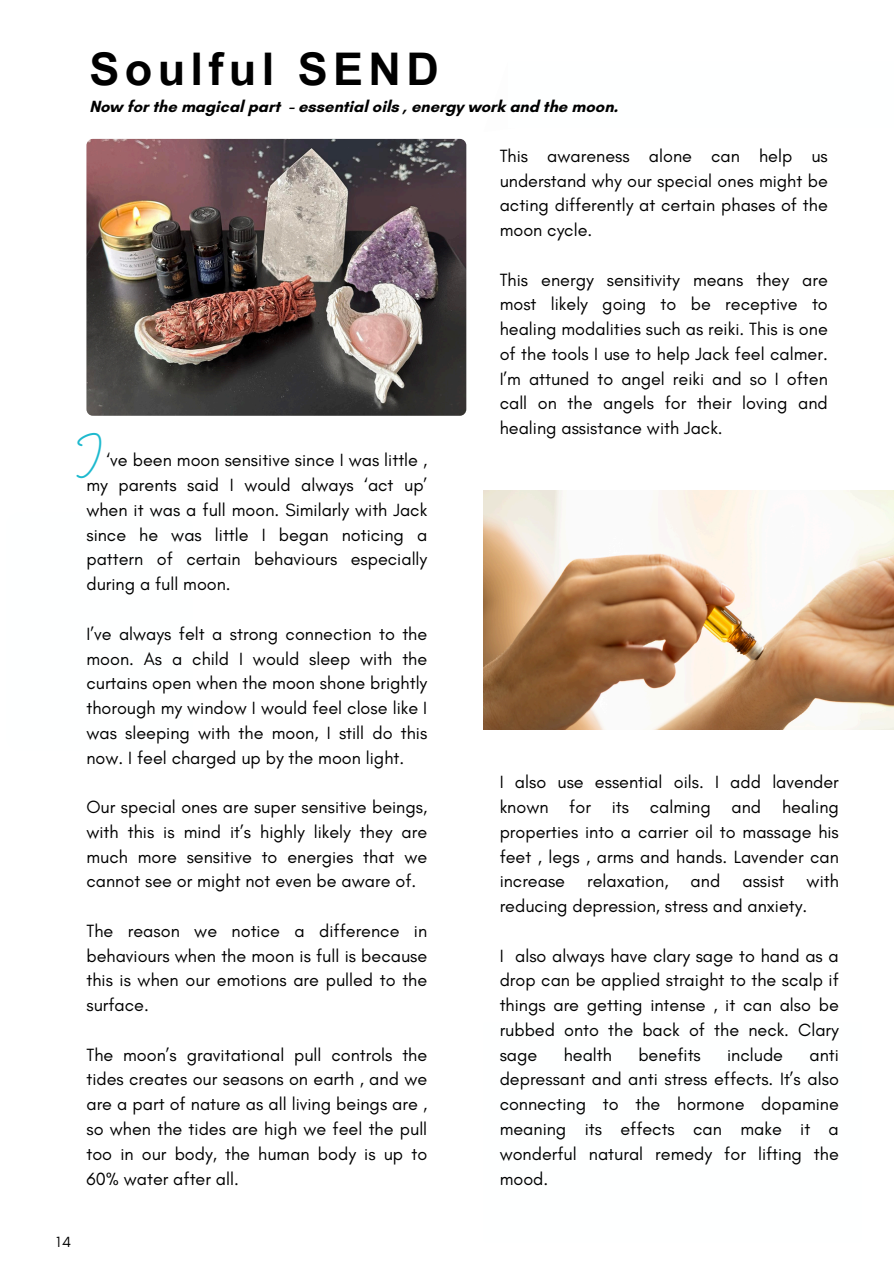
<style>
.page{position:relative;width:894px;height:1264px;background:#fff}
.page>*{position:absolute;margin:0;border:0;box-sizing:border-box;transform-origin:0 0}
.t1{font:700 45px "Arial Unicode MS";letter-spacing:.12em;color:#000}
.t2{font:37.5px "Halimun";color:#1db9ce}
.t3{font:18px/24.8px "Glacial Indifference";color:#000;text-align:justify}
.t4{font:700 16.5px "Glacial Indifference";color:#000}
.t5{font:15px "Glacial Indifference";color:#000}
</style>
<div class="page">
<img style="left:86px;top:139px;width:380px;height:276px;border-radius:6px">
<img style="left:483px;top:491px;width:410px;height:238px">
<p class="t1" style="left:89px;top:37px;width:351px">Soulful SEND</p>
<h2 class="t4" style="left:89px;top:97px;width:530px">Now for the magical part - essential oils , energy work and the moon.</h2>
<p class="t2" style="left:75px;top:443px;width:25px">I</p>
<p class="t3" style="left:86px;top:448px;width:342px;text-indent:20px">‘ve been moon sensitive since I was little , my parents said I would always ‘act up’ when it was a full moon. Similarly with Jack since he was little I began noticing a pattern of certain behaviours especially during a full moon.</p>
<p class="t3" style="left:86px;top:621px;width:342px">I’ve always felt a strong connection to the moon. As a child I would sleep with the curtains open when the moon shone brightly thorough my window I would feel close like I was sleeping with the moon, I still do this now. I feel charged up by the moon light.</p>
<p class="t3" style="left:86px;top:794px;width:342px">Our special ones are super sensitive beings, with this is mind it’s highly likely they are much more sensitive to energies that we cannot see or might not even be aware of.</p>
<p class="t3" style="left:86px;top:918px;width:342px">The reason we notice a difference in behaviours when the moon is full is because this is when our emotions are pulled to the surface.</p>
<p class="t3" style="left:86px;top:1042px;width:342px">The moon’s gravitational pull controls the tides creates our seasons on earth , and we are a part of nature as all living beings are , so when the tides are high we feel the pull too in our body, the human body is up to 60% water after all.</p>
<h1 class="t5" style="left:56px;top:1232px;width:17px">14</h1>
<p class="t3" style="left:499px;top:143px;width:329px">This awareness alone can help us understand why our special ones might be acting differently at certain phases of the moon cycle.</p>
<p class="t3" style="left:499px;top:267px;width:329px">This energy sensitivity means they are most likely going to be receptive to healing modalities such as reiki. This is one of the tools I use to help Jack feel calmer.<br>I’m attuned to angel reiki and so I often call on the angels for their loving and healing assistance with Jack.</p>
<p class="t3" style="left:499px;top:769px;width:340px">I also use essential oils. I add lavender known for its calming and healing properties into a carrier oil to massage his feet , legs , arms and hands. Lavender can increase relaxation, and assist with reducing depression, stress and anxiety.</p>
<p class="t3" style="left:499px;top:943px;width:340px">I also always have clary sage to hand as a drop can be applied straight to the scalp if things are getting intense , it can also be rubbed onto the back of the neck. Clary sage</p>
<p class="t3" style="left:563px;top:1042px;width:50px">health</p>
<p class="t3" style="left:638px;top:1042px;width:64px">benefits</p>
<p class="t3" style="left:727px;top:1042px;width:57px">include</p>
<p class="t3" style="left:499px;top:1042px;width:340px;text-indent:309px">anti depressant and anti stress effects. It’s also connecting to the hormone dopamine meaning its effects can make it a wonderful natural remedy for lifting the mood.</p>
</div>
